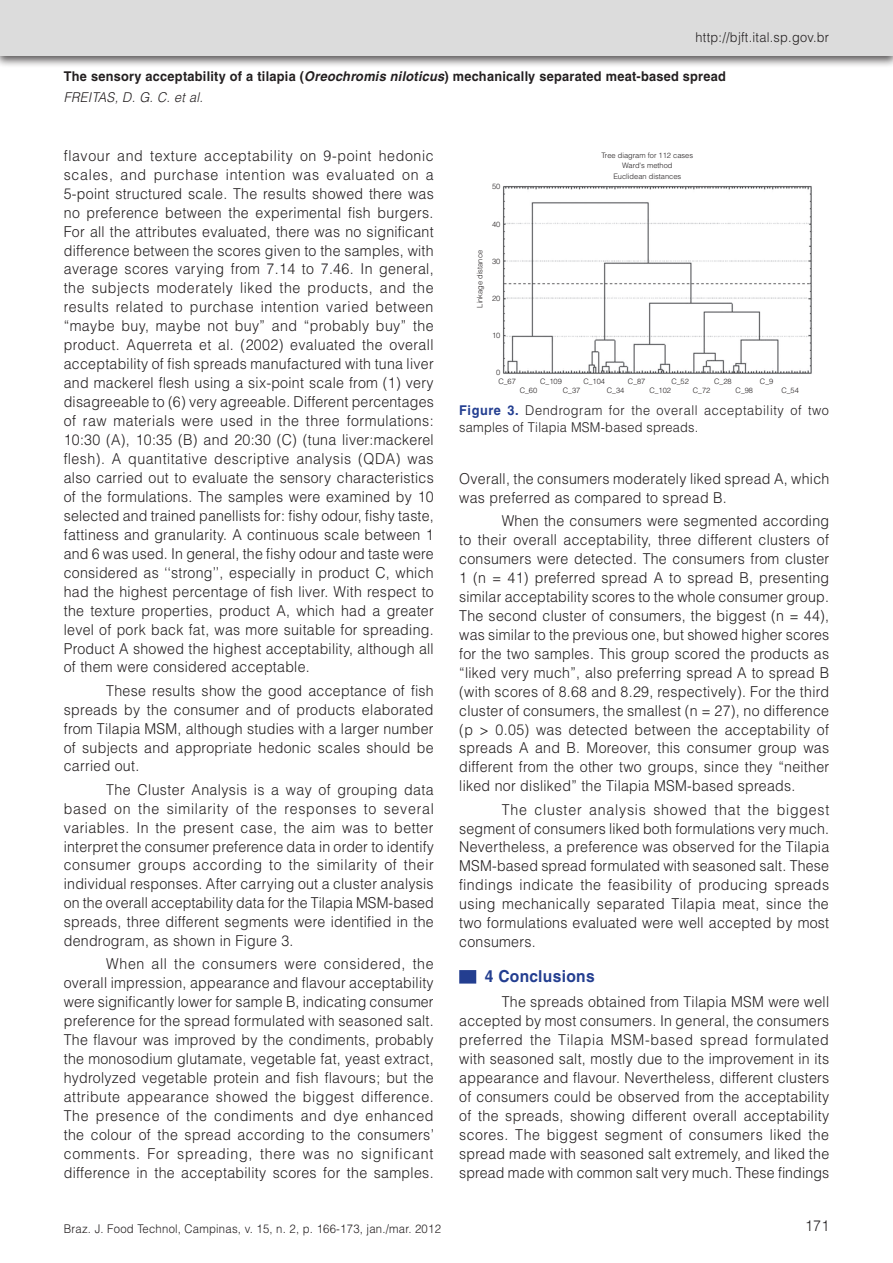
<style>
.page{position:relative;width:893px;height:1263px;background:#fff}
.page>*{position:absolute;margin:0;border:0;box-sizing:border-box;transform-origin:0 0}
.t1{font:700 16.5px "Helvetica";letter-spacing:.02em;color:#233e90;scale:.94 1}
.Corpo{font:300 15px/18.9px "Helvetica";letter-spacing:.02em;color:#231f20;text-align:justify;scale:.94 1}
.t2{font:700 13.5px/20.4px "Helvetica";letter-spacing:.02em;color:#231f20;scale:.94 1}
._1__Legenda_figura{font:300 13.5px/16.2px "Helvetica";letter-spacing:.045em;color:#231f20;scale:.94 1}
._1__Legenda_figura-2{font:300 13.5px "Helvetica";letter-spacing:.02em;color:#231f20;scale:.94 1}
.t3{font:300 12px "Helvetica";letter-spacing:.02em;color:#231f20;scale:.94 1}
.t4{font:300 7.5px/10.5px "Helvetica";color:#231f20;text-align:center}
.s1{font-style:italic}
.s2{font-weight:300;font-style:italic}
.s3{font-weight:700;color:#233e90}
</style>
<div class="page">
<div style="left:0;top:0;width:893px;height:68px;background:#231f20;opacity:.75"></div>
<div style="left:0;top:0;width:893px;height:56px;background:#dcdcdc"></div>
<div style="left:459px;top:970px;width:17px;height:13px;background:#233e90"></div>
<img style="left:502px;top:186px;width:311px;height:188px">
<p class="_1__Legenda_figura-2" style="left:696px;top:29px;width:144px">http://bjft.ital.sp.gov.br</p>
<p class="t2" style="left:64px;top:66px;width:706px">The sensory acceptability of a tilapia (<span class="s1">Oreochromis niloticus</span>) mechanically separated meat-based spread<br><span class="s2">FREITAS, D. G. C. et al.</span></p>
<p class="Corpo" style="left:64px;top:146px;width:395px">flavour and texture acceptability on 9-point hedonic scales, and purchase intention was evaluated on a 5-point structured scale. The results showed there was no preference between the experimental fish burgers.<br>For all the attributes evaluated, there was no significant difference between the scores given to the samples, with average scores varying from 7.14 to 7.46. In general, the subjects moderately liked the products, and the results related to purchase intention varied between “maybe buy, maybe not buy” and “probably buy” the product. Aquerreta et al. (2002) evaluated the overall acceptability of fish spreads manufactured with tuna liver and mackerel flesh using a six-point scale from (1) very disagreeable to (6) very agreeable. Different percentages of raw materials were used in the three formulations:<br>10:30 (A), 10:35 (B) and 20:30 (C) (tuna liver:mackerel flesh). A quantitative descriptive analysis (QDA) was also carried out to evaluate the sensory characteristics of the formulations. The samples were examined by 10 selected and trained panellists for: fishy odour, fishy taste, fattiness and granularity. A continuous scale between 1 and 6 was used. In general, the fishy odour and taste were considered as ‘‘strong’’, especially in product C, which had the highest percentage of fish liver. With respect to the texture properties, product A, which had a greater level of pork back fat, was more suitable for spreading.<br>Product A showed the highest acceptability, although all of them were considered acceptable.</p>
<p class="Corpo" style="left:64px;top:681px;width:395px;text-indent:43px">These results show the good acceptance of fish spreads by the consumer and of products elaborated from Tilapia MSM, although studies with a larger number of subjects and appropriate hedonic scales should be carried out.</p>
<p class="Corpo" style="left:64px;top:780px;width:395px;text-indent:43px">The Cluster Analysis is a way of grouping data based on the similarity of the responses to several variables. In the present case, the aim was to better interpret the consumer preference data in order to identify consumer groups according to the similarity of their individual responses. After carrying out a cluster analysis on the overall acceptability data for the Tilapia MSM-based spreads, three different segments were identified in the dendrogram, as shown in Figure 3.</p>
<p class="Corpo" style="left:64px;top:954px;width:395px;text-indent:43px">When all the consumers were considered, the overall impression, appearance and flavour acceptability were significantly lower for sample B, indicating consumer preference for the spread formulated with seasoned salt.<br>The flavour was improved by the condiments, probably the monosodium glutamate, vegetable fat, yeast extract, hydrolyzed vegetable protein and fish flavours; but the attribute appearance showed the biggest difference.<br>The presence of the condiments and dye enhanced the colour of the spread according to the consumers’ comments. For spreading, there was no significant difference in the acceptability scores for the samples.</p>
<p class="t3" style="left:64px;top:1221px;width:403px">Braz. J. Food Technol, Campinas, v. 15, n. 2, p. 166-173, jan./mar. 2012</p>
<p class="t4" style="left:492px;top:181px;width:10px">50</p>
<p class="t4" style="left:492px;top:219px;width:10px">40</p>
<p class="t4" style="left:474px;top:307px;width:59px;rotate:-90deg">Linkage distance</p>
<p class="t4" style="left:492px;top:256px;width:10px">30</p>
<p class="t4" style="left:492px;top:293px;width:10px">20</p>
<p class="t4" style="left:492px;top:330px;width:10px">10</p>
<p class="t4" style="left:601px;top:150px;width:93px">Tree diagram for 112 cases<br>Ward's method<br>Euclidean distances</p>
<p class="t4" style="left:496px;top:367px;width:6px">0</p>
<p class="t4" style="left:498px;top:376px;width:19px">C_67</p>
<p class="t4" style="left:540px;top:376px;width:23px">C_109</p>
<p class="t4" style="left:583px;top:376px;width:23px">C_104</p>
<p class="t4" style="left:628px;top:376px;width:19px">C_87</p>
<p class="t4" style="left:671px;top:376px;width:19px">C_52</p>
<p class="t4" style="left:714px;top:376px;width:19px">C_28</p>
<p class="t4" style="left:760px;top:376px;width:15px">C_9</p>
<p class="t4" style="left:520px;top:385px;width:19px">C_60</p>
<p class="t4" style="left:563px;top:385px;width:19px">C_37</p>
<p class="t4" style="left:607px;top:385px;width:19px">C_34</p>
<p class="t4" style="left:649px;top:385px;width:23px">C_102</p>
<p class="t4" style="left:693px;top:385px;width:19px">C_72</p>
<p class="t4" style="left:736px;top:385px;width:19px">C_98</p>
<p class="t4" style="left:781px;top:385px;width:19px">C_54</p>
<p class="_1__Legenda_figura" style="left:459px;top:402px;width:395px"><span class="s3">Figure 3.</span> Dendrogram for the overall acceptability of two samples of Tilapia MSM-based spreads.</p>
<p class="Corpo" style="left:459px;top:469px;width:395px">Overall, the consumers moderately liked spread A, which was preferred as compared to spread B.</p>
<p class="Corpo" style="left:459px;top:511px;width:395px;text-indent:43px">When the consumers were segmented according to their overall acceptability, three different clusters of consumers were detected. The consumers from cluster 1 (n = 41) preferred spread A to spread B, presenting similar acceptability scores to the whole consumer group.<br>The second cluster of consumers, the biggest (n = 44), was similar to the previous one, but showed higher scores for the two samples. This group scored the products as “liked very much”, also preferring spread A to spread B (with scores of 8.68 and 8.29, respectively). For the third cluster of consumers, the smallest (n = 27), no difference (p &gt; 0.05) was detected between the acceptability of spreads A and B. Moreover, this consumer group was different from the other two groups, since they “neither liked nor disliked” the Tilapia MSM-based spreads.</p>
<p class="Corpo" style="left:459px;top:800px;width:395px;text-indent:43px">The cluster analysis showed that the biggest segment of consumers liked both formulations very much.<br>Nevertheless, a preference was observed for the Tilapia MSM-based spread formulated with seasoned salt. These findings indicate the feasibility of producing spreads using mechanically separated Tilapia meat, since the two formulations evaluated were well accepted by most consumers.</p>
<p class="t1" style="left:485px;top:966px;width:118px">4 Conclusions</p>
<p class="Corpo" style="left:459px;top:992px;width:395px;text-indent:43px">The spreads obtained from Tilapia MSM were well accepted by most consumers. In general, the consumers preferred the Tilapia MSM-based spread formulated with seasoned salt, mostly due to the improvement in its appearance and flavour. Nevertheless, different clusters of consumers could be observed from the acceptability of the spreads, showing different overall acceptability scores. The biggest segment of consumers liked the spread made with seasoned salt extremely, and liked the spread made with common salt very much. These findings</p>
<p class="Corpo" style="left:805px;top:1216px;width:27px">171</p>
</div>
